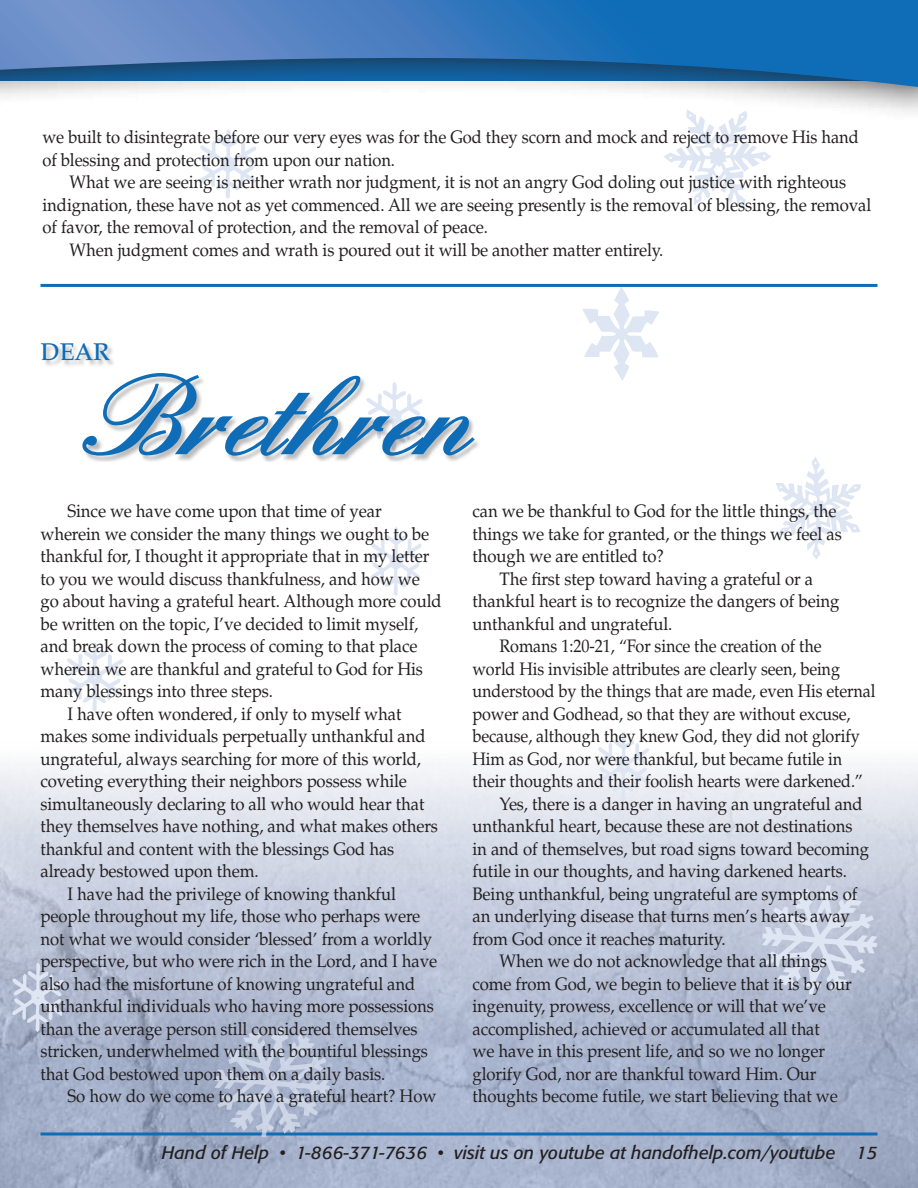
<style>
.page{position:relative;width:918px;height:1188px;background:#fff}
.page>*{position:absolute;margin:0;border:0;box-sizing:border-box;transform-origin:0 0}
.t1{font:112.2px "Quadrille Script Black SSK Bold";letter-spacing:-.02em;color:#0f6cb6}
.t2{font:500 24.15px "Palatino";color:#0f6cb6}
.t3{font:18px "Palatino";letter-spacing:-.005em;color:#231f20;scale:.93 1}
.t4{font:18px "Palatino";letter-spacing:-.005em;color:#231f20;scale:.9 1}
.t5{font:18px/22.5px "Palatino";letter-spacing:-.005em;color:#231f20;scale:.92 1}
.t6{font:italic 18px "Formata";color:#231f20}
</style>
<div class="page">
<div style="left:0;top:0;width:918px;height:120px;background:#231f20;opacity:.8"></div>
<svg style="left:0;top:0;width:918px;height:87px"></svg>
<img style="left:0;top:762px;width:918px;height:426px">
<svg style="left:40px;top:1132px;width:838px;height:4px"></svg>
<svg style="left:582px;top:287px;width:77px;height:94px"></svg>
<svg style="left:663px;top:109px;width:109px;height:98px"></svg>
<svg style="left:200px;top:129px;width:56px;height:70px"></svg>
<svg style="left:12px;top:962px;width:52px;height:70px"></svg>
<svg style="left:598px;top:731px;width:51px;height:70px"></svg>
<svg style="left:370px;top:527px;width:52px;height:69px"></svg>
<svg style="left:67px;top:642px;width:56px;height:70px"></svg>
<svg style="left:214px;top:1028px;width:116px;height:109px"></svg>
<svg style="left:776px;top:457px;width:85px;height:103px"></svg>
<div style="left:41px;top:343px;width:439px;height:119px;background:#231f20;opacity:.3"></div>
<svg style="left:762px;top:885px;width:116px;height:109px"></svg>
<hr style="left:40px;top:284px;width:838px;height:3px;background:#0f6cb6">
<p class="t5" style="left:42px;top:126px;width:889px">we built to disintegrate before our very eyes was for the God they scorn and mock and reject to remove His hand of blessing and protection from upon our nation.</p>
<p class="t3" style="left:69px;top:171px;width:837px">What we are seeing is neither wrath nor judgment, it is not an angry God doling out justice with righteous</p>
<p class="t3" style="left:42px;top:194px;width:893px">indignation, these have not as yet commenced. All we are seeing presently is the removal of blessing, the removal</p>
<p class="t3" style="left:42px;top:216px;width:481px">of favor, the removal of protection, and the removal of peace.</p>
<p class="t3" style="left:69px;top:239px;width:640px">When judgment comes and wrath is poured out it will be another matter entirely.</p>
<h2 class="t2" style="left:40px;top:338px;width:71px">DEAR</h2>
<h1 class="t1" style="left:79px;top:349px;width:391px">Brethren</h1>
<p class="t3" style="left:68px;top:500px;width:339px">Since we have come upon that time of year</p>
<p class="t3" style="left:40px;top:523px;width:419px">wherein we consider the many things we ought to be</p>
<p class="t3" style="left:40px;top:545px;width:420px">thankful for, I thought it appropriate that in my letter</p>
<p class="t3" style="left:40px;top:568px;width:409px">to you we would discuss thankfulness, and how we</p>
<p class="t3" style="left:40px;top:590px;width:433px">go about having a grateful heart. Although more could</p>
<p class="t3" style="left:40px;top:613px;width:408px">be written on the topic, I’ve decided to limit myself,</p>
<p class="t3" style="left:40px;top:635px;width:407px">and break down the process of coming to that place</p>
<p class="t3" style="left:40px;top:658px;width:413px">wherein we are thankful and grateful to God for His</p>
<p class="t3" style="left:40px;top:680px;width:251px">many blessings into three steps.</p>
<p class="t3" style="left:68px;top:703px;width:361px">I have often wondered, if only to myself what</p>
<p class="t3" style="left:40px;top:725px;width:416px">makes some individuals perpetually unthankful and</p>
<p class="t3" style="left:40px;top:748px;width:411px">ungrateful, always searching for more of this world,</p>
<p class="t3" style="left:40px;top:770px;width:396px">coveting everything their neighbors possess while</p>
<p class="t3" style="left:40px;top:793px;width:414px">simultaneously declaring to all who would hear that</p>
<p class="t3" style="left:40px;top:815px;width:429px">they themselves have nothing, and what makes others</p>
<p class="t3" style="left:40px;top:838px;width:382px">thankful and content with the blessings God has</p>
<p class="t3" style="left:40px;top:860px;width:236px">already bestowed upon them.</p>
<p class="t3" style="left:68px;top:883px;width:355px">I have had the privilege of knowing thankful</p>
<p class="t3" style="left:40px;top:905px;width:410px">people throughout my life, those who perhaps were</p>
<p class="t3" style="left:40px;top:928px;width:423px">not what we would consider ‘blessed’ from a worldly</p>
<p class="t3" style="left:40px;top:950px;width:428px">perspective, but who were rich in the Lord, and I have</p>
<p class="t3" style="left:40px;top:973px;width:405px">also had the misfortune of knowing ungrateful and</p>
<p class="t3" style="left:40px;top:995px;width:425px">unthankful individuals who having more possessions</p>
<p class="t3" style="left:40px;top:1018px;width:407px">than the average person still considered themselves</p>
<p class="t3" style="left:40px;top:1040px;width:418px">stricken, underwhelmed with the bountiful blessings</p>
<p class="t3" style="left:40px;top:1063px;width:372px">that God bestowed upon them on a daily basis.</p>
<p class="t3" style="left:68px;top:1085px;width:398px">So how do we come to have a grateful heart? How</p>
<p class="t3" style="left:472px;top:500px;width:393px">can we be thankful to God for the little things, the</p>
<p class="t3" style="left:472px;top:523px;width:399px">things we take for granted, or the things we feel as</p>
<p class="t3" style="left:472px;top:545px;width:207px">though we are entitled to?</p>
<p class="t3" style="left:500px;top:568px;width:339px">The first step toward having a grateful or a</p>
<p class="t3" style="left:472px;top:590px;width:396px">thankful heart is to recognize the dangers of being</p>
<p class="t3" style="left:472px;top:613px;width:216px">unthankful and ungrateful.</p>
<p class="t4" style="left:500px;top:635px;width:359px">Romans 1:20-21, “For since the creation of the</p>
<p class="t4" style="left:472px;top:658px;width:410px">world His invisible attributes are clearly seen, being</p>
<p class="t4" style="left:472px;top:680px;width:449px">understood by the things that are made, even His eternal</p>
<p class="t4" style="left:472px;top:703px;width:422px">power and Godhead, so that they are without excuse,</p>
<p class="t4" style="left:472px;top:725px;width:432px">because, although they knew God, they did not glorify</p>
<p class="t4" style="left:472px;top:748px;width:412px">Him as God, nor were thankful, but became futile in</p>
<p class="t4" style="left:472px;top:770px;width:436px">their thoughts and their foolish hearts were darkened.”</p>
<p class="t3" style="left:500px;top:793px;width:392px">Yes, there is a danger in having an ungrateful and</p>
<p class="t3" style="left:472px;top:815px;width:410px">unthankful heart, because these are not destinations</p>
<p class="t3" style="left:472px;top:838px;width:428px">in and of themselves, but road signs toward becoming</p>
<p class="t3" style="left:472px;top:860px;width:404px">futile in our thoughts, and having darkened hearts.</p>
<p class="t3" style="left:472px;top:883px;width:415px">Being unthankful, being ungrateful are symptoms of</p>
<p class="t3" style="left:472px;top:905px;width:407px">an underlying disease that turns men’s hearts away</p>
<p class="t3" style="left:472px;top:928px;width:274px">from God once it reaches maturity.</p>
<p class="t3" style="left:500px;top:950px;width:354px">When we do not acknowledge that all things</p>
<p class="t3" style="left:472px;top:973px;width:409px">come from God, we begin to believe that it is by our</p>
<p class="t3" style="left:472px;top:995px;width:381px">ingenuity, prowess, excellence or will that we’ve</p>
<p class="t3" style="left:472px;top:1018px;width:375px">accomplished, achieved or accumulated all that</p>
<p class="t3" style="left:472px;top:1040px;width:381px">we have in this present life, and so we no longer</p>
<p class="t3" style="left:472px;top:1063px;width:371px">glorify God, nor are thankful toward Him. Our</p>
<p class="t3" style="left:472px;top:1085px;width:394px">thoughts become futile, we start believing that we</p>
<p class="t6" style="left:162px;top:1142px;width:717px">Hand of Help • 1-866-371-7636 • visit us on youtube at handofhelp.com/youtube 15</p>
</div>
